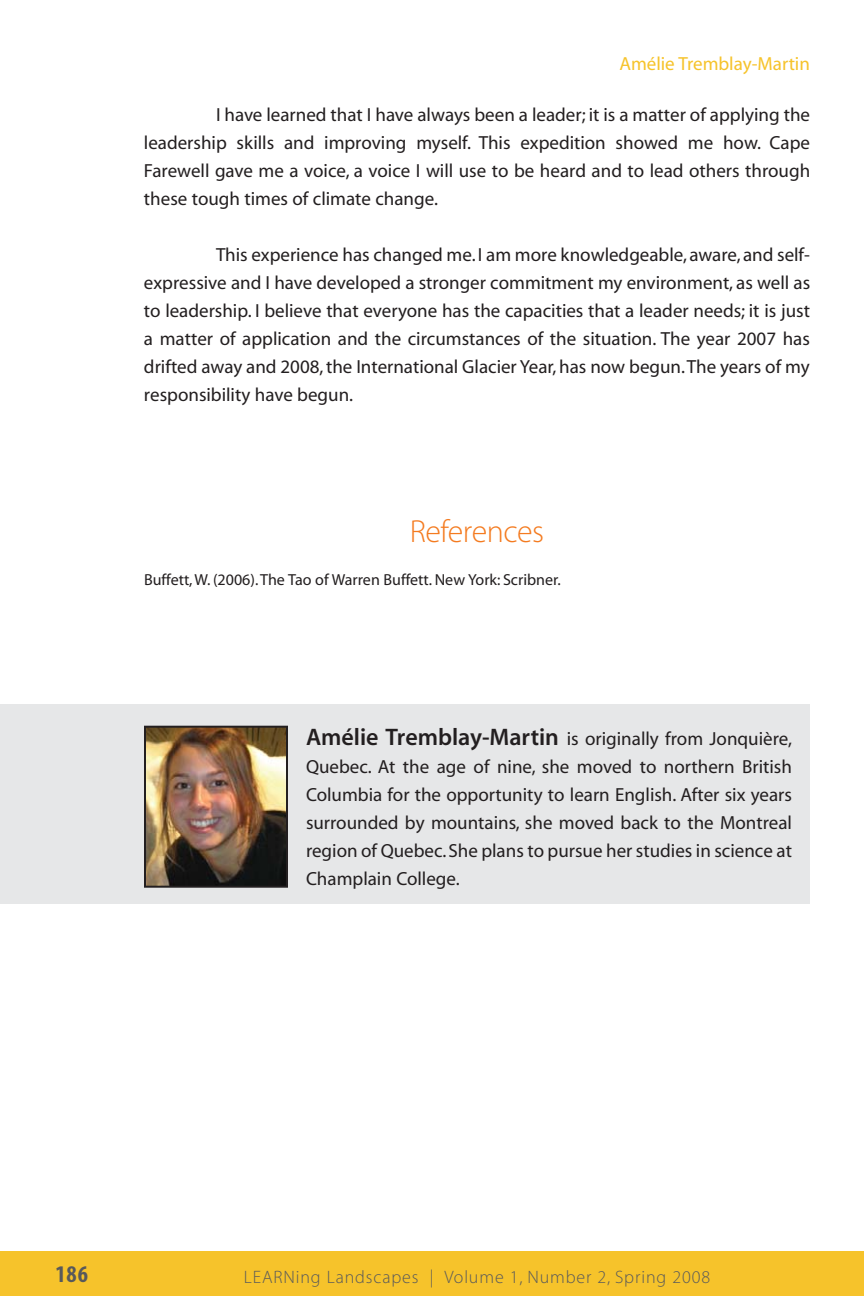
<style>
.page{position:relative;width:864px;height:1296px;background:#fff}
.page>*{position:absolute;margin:0;border:0;box-sizing:border-box;transform-origin:0 0}
.t1{font:32px "Myriad MM 215 600";letter-spacing:-.015em;color:#f47b20}
.t2{font:24px "Myriad MM 700 300";color:#58595b}
.t3{font:19px/28px "Myriad MM 406 600";color:#231f20;text-align:justify}
.t4{font:19px "Myriad MM 406 600";color:#f6c32b}
.t5{font:18px "Myriad MM 215 600";letter-spacing:.05em;color:#58595b}
.t6{font:16px "Myriad MM 406 600";color:#231f20}
.s1{font-family:"Myriad MM 565 600";font-size:24px}
</style>
<div class="page">
<div style="left:0;top:1251px;width:864px;height:45px;background:#f6c32b"></div>
<div style="left:0;top:704px;width:810px;height:200px;background:#e6e7e8"></div>
<img style="left:147px;top:729px;width:138px;height:156px">
<div style="left:144px;top:726px;width:144px;height:162px;border:2px solid #231f20"></div>
<p class="t4" style="left:619px;top:57px;width:192px">Amélie Tremblay-Martin</p>
<p class="t3" style="left:144px;top:102px;width:668px;text-indent:72px">I have learned that I have always been a leader; it is a matter of applying the leadership skills and improving myself. This expedition showed me how. Cape Farewell gave me a voice, a voice I will use to be heard and to lead others through these tough times of climate change.</p>
<p class="t3" style="left:144px;top:242px;width:668px;text-indent:72px">This experience has changed me. I am more knowledgeable, aware, and self&shy;expressive and I have developed a stronger commitment my environment, as well as to leadership. I believe that everyone has the capacities that a leader needs; it is just a matter of application and the circumstances of the situation. The year 2007 has drifted away and 2008, the International Glacier Year, has now begun.The years of my responsibility have begun.</p>
<h1 class="t1" style="left:410px;top:519px;width:136px">References</h1>
<p class="t6" style="left:144px;top:573px;width:418px">Buffett, W. (2006). The Tao of Warren Buffett. New York: Scribner.</p>
<p class="t3" style="left:306px;top:726px;width:488px"><span class="s1">Amélie Tremblay-Martin</span> is originally from Jonquière, Quebec. At the age of nine, she moved to northern British Columbia for the opportunity to learn English. After six years surrounded by mountains, she moved back to the Montreal region of Quebec. She plans to pursue her studies in science at Champlain College.</p>
<p class="t2" style="left:55px;top:1265px;width:34px">186</p>
<p class="t5" style="left:244px;top:1271px;width:468px">LEARNing Landscapes | Volume 1, Number 2, Spring 2008</p>
</div>
